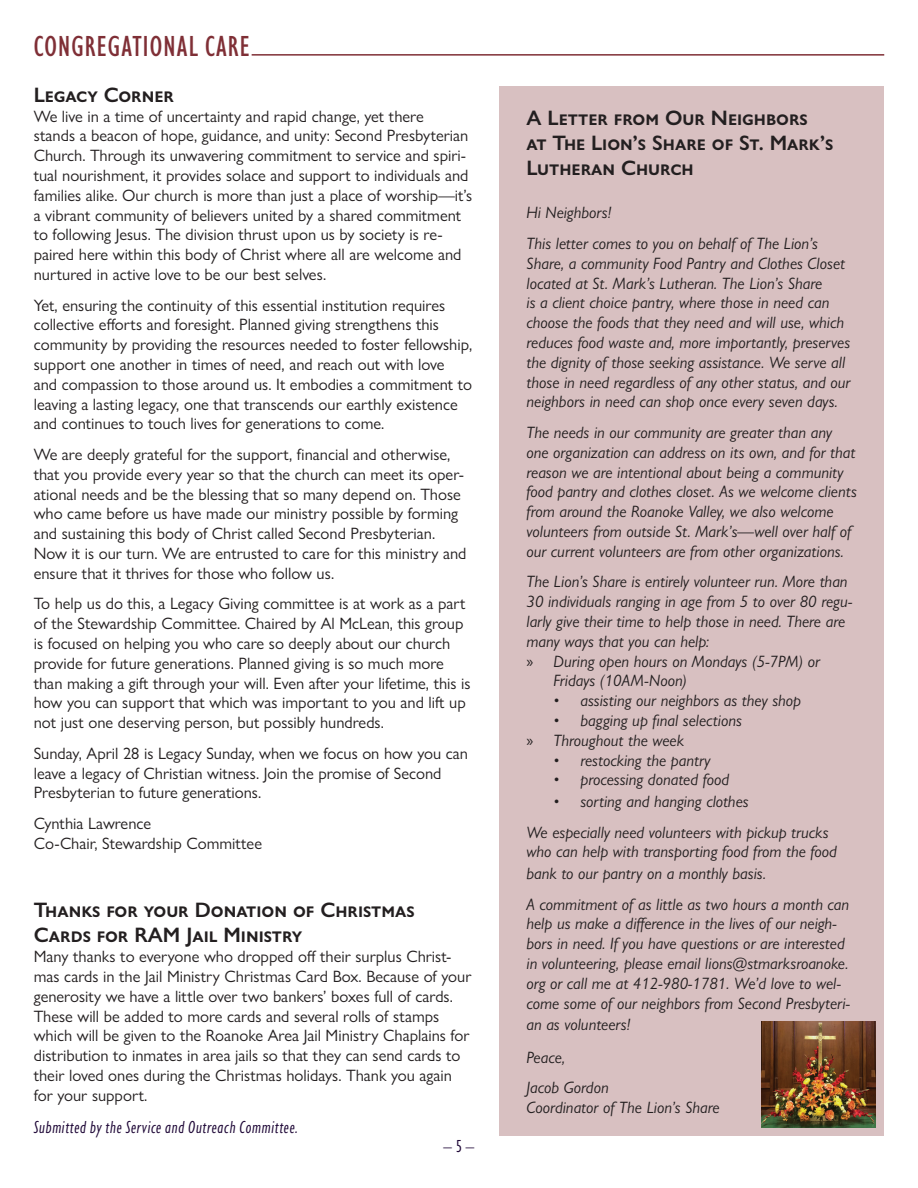
<style>
.page{position:relative;width:918px;height:1188px;background:#fff}
.page>*{position:absolute;margin:0;border:0;box-sizing:border-box;transform-origin:0 0}
.t1{font:500 condensed 30px "Gill Sans Nova";letter-spacing:.04em;color:#7f2f36}
.t2{font:600 21px/25.2px "Gill Sans Nova";color:#231f20}
.t3{font:italic condensed 18px "Gill Sans Nova";letter-spacing:.04em;color:#200938}
.t4{font:condensed 18px "Gill Sans Nova";color:#200938}
.t5{font:16.5px/19.8px "Gill Sans Nova";color:#231f20}
.t6{font:italic 16.5px/19.8px "Gill Sans Nova";color:#231f20}
.s1{font-family:"Myriad Pro";font-style:normal}
</style>
<div class="page">
<hr style="left:252px;top:54px;width:632px;height:2px;background:#7f2f36">
<div style="left:500px;top:86px;width:384px;height:1050px;background:#d8c0c1"></div>
<img style="left:762px;top:1022px;width:113px;height:105px">
<h1 class="t1" style="left:34px;top:27px;width:218px">CONGREGATIONAL CARE</h1>
<p class="t2" style="left:34px;top:82px;width:142px">Legacy Corner</p>
<p class="t5" style="left:34px;top:106px;width:440px">We live in a time of uncertainty and rapid change, yet there<br>stands a beacon of hope, guidance, and unity: Second Presbyterian Church. Through its unwavering commitment to service and spiri&shy;tual nourishment, it provides solace and support to individuals and families alike. Our church is more than just a place of worship—it’s a vibrant community of believers united by a shared commitment to following Jesus. The division thrust upon us by society is re&shy;paired here within this body of Christ where all are welcome and nurtured in active love to be our best selves.</p>
<p class="t5" style="left:34px;top:295px;width:440px">Yet, ensuring the continuity of this essential institution requires collective efforts and foresight. Planned giving strengthens this community by providing the resources needed to foster fellowship, support one another in times of need, and reach out with love<br>and compassion to those around us. It embodies a commitment to leaving a lasting legacy, one that transcends our earthly existence and continues to touch lives for generations to come.</p>
<p class="t5" style="left:34px;top:444px;width:434px">We are deeply grateful for the support, financial and otherwise, that you provide every year so that the church can meet its oper&shy;ational needs and be the blessing that so many depend on. Those who came before us have made our ministry possible by forming and sustaining this body of Christ called Second Presbyterian.<br>Now it is our turn. We are entrusted to care for this ministry and ensure that it thrives for those who follow us.</p>
<p class="t5" style="left:34px;top:594px;width:438px">To help us do this, a Legacy Giving committee is at work as a part of the Stewardship Committee. Chaired by Al McLean, this group is focused on helping you who care so deeply about our church provide for future generations. Planned giving is so much more than making a gift through your will. Even after your lifetime, this is how you can support that which was important to you and lift up not just one deserving person, but possibly hundreds.</p>
<p class="t5" style="left:34px;top:743px;width:436px">Sunday, April 28 is Legacy Sunday, when we focus on how you can leave a legacy of Christian witness. Join the promise of Second<br>Presbyterian to future generations.</p>
<p class="t5" style="left:34px;top:813px;width:230px">Cynthia Lawrence<br>Co-Chair, Stewardship Committee</p>
<p class="t2" style="left:34px;top:897px;width:382px">Thanks for your Donation of Christmas<br>Cards for RAM Jail Ministry</p>
<p class="t5" style="left:34px;top:946px;width:439px">Many thanks to everyone who dropped off their surplus Christ&shy;mas cards in the Jail Ministry Christmas Card Box. Because of your generosity we have a little over two bankers’ boxes full of cards.<br>These will be added to more cards and several rolls of stamps which will be given to the Roanoke Area Jail Ministry Chaplains for distribution to inmates in area jails so that they can send cards to their loved ones during the Christmas holidays. Thank you again for your support.</p>
<p class="t3" style="left:34px;top:1116px;width:266px">Submitted by the Service and Outreach Committee.</p>
<p class="t4" style="left:444px;top:1134px;width:32px">– 5 –</p>
<p class="t2" style="left:526px;top:105px;width:308px">A Letter from Our Neighbors<br>at The Lion’s Share of St. Mark’s<br>Lutheran Church</p>
<p class="t6" style="left:526px;top:197px;width:293px;line-height:30.6px">Hi Neighbors!<br>This letter comes to you on behalf of The Lion’s</p>
<p class="t6" style="left:526px;top:253px;width:325px">Share, a community Food Pantry and Clothes Closet located at St. Mark’s Lutheran. The Lion’s Share<br>is a client choice pantry, where those in need can choose the foods that they need and will use, which reduces food waste and, more importantly, preserves the dignity of those seeking assistance. We serve all those in need regardless of any other status, and our neighbors in need can shop once every seven days.</p>
<p class="t6" style="left:526px;top:422px;width:332px">The needs in our community are greater than any one organization can address on its own, and for that reason we are intentional about being a community food pantry and clothes closet. As we welcome clients from around the Roanoke Valley, we also welcome volunteers from outside St. Mark’s—well over half of our current volunteers are from other organizations.</p>
<p class="t6" style="left:526px;top:572px;width:323px">The Lion’s Share is entirely volunteer run. More than</p>
<p class="t6" style="left:526px;top:591px;width:327px">30 individuals ranging in age from 5 to over 80 regu-</p>
<p class="t6" style="left:526px;top:611px;width:320px">larly give their time to help those in need. There are</p>
<p class="t6" style="left:526px;top:631px;width:184px">many ways that you can help:</p>
<p class="t6" style="left:526px;top:651px;width:295px"><span class="s1">»</span> During open hours on Mondays (5-7PM) or</p>
<p class="t6" style="left:553px;top:671px;width:135px">Fridays (10AM-Noon)</p>
<p class="t6" style="left:553px;top:690px;width:249px">• assisting our neighbors as they shop</p>
<p class="t6" style="left:526px;top:710px;width:217px;text-indent:27px">• bagging up final selections <span class="s1">»</span> Throughout the week</p>
<p class="t6" style="left:553px;top:750px;width:159px">• restocking the pantry</p>
<p class="t6" style="left:553px;top:770px;width:177px">• processing donated food</p>
<p class="t6" style="left:526px;top:786px;width:304px;line-height:30.6px;text-indent:27px">• sorting and hanging clothes<br>We especially need volunteers with pickup trucks</p>
<p class="t6" style="left:526px;top:841px;width:312px;line-height:21.6px">who can help with transporting food from the food bank to our pantry on a monthly basis.</p>
<p class="t6" style="left:526px;top:894px;width:325px">A commitment of as little as two hours a month can help us make a difference in the lives of our neigh&shy;bors in need. If you have questions or are interested in volunteering, please email lions@stmarksroanoke. org or call me at 412-980-1781. We’d love to wel&shy;come some of our neighbors from Second Presbyteri-</p>
<p class="t6" style="left:526px;top:1008px;width:105px;line-height:32.4px">an as volunteers!<br>Peace,</p>
<p class="t6" style="left:526px;top:1077px;width:195px">Jacob Gordon<br>Coordinator of The Lion’s Share</p>
</div>
